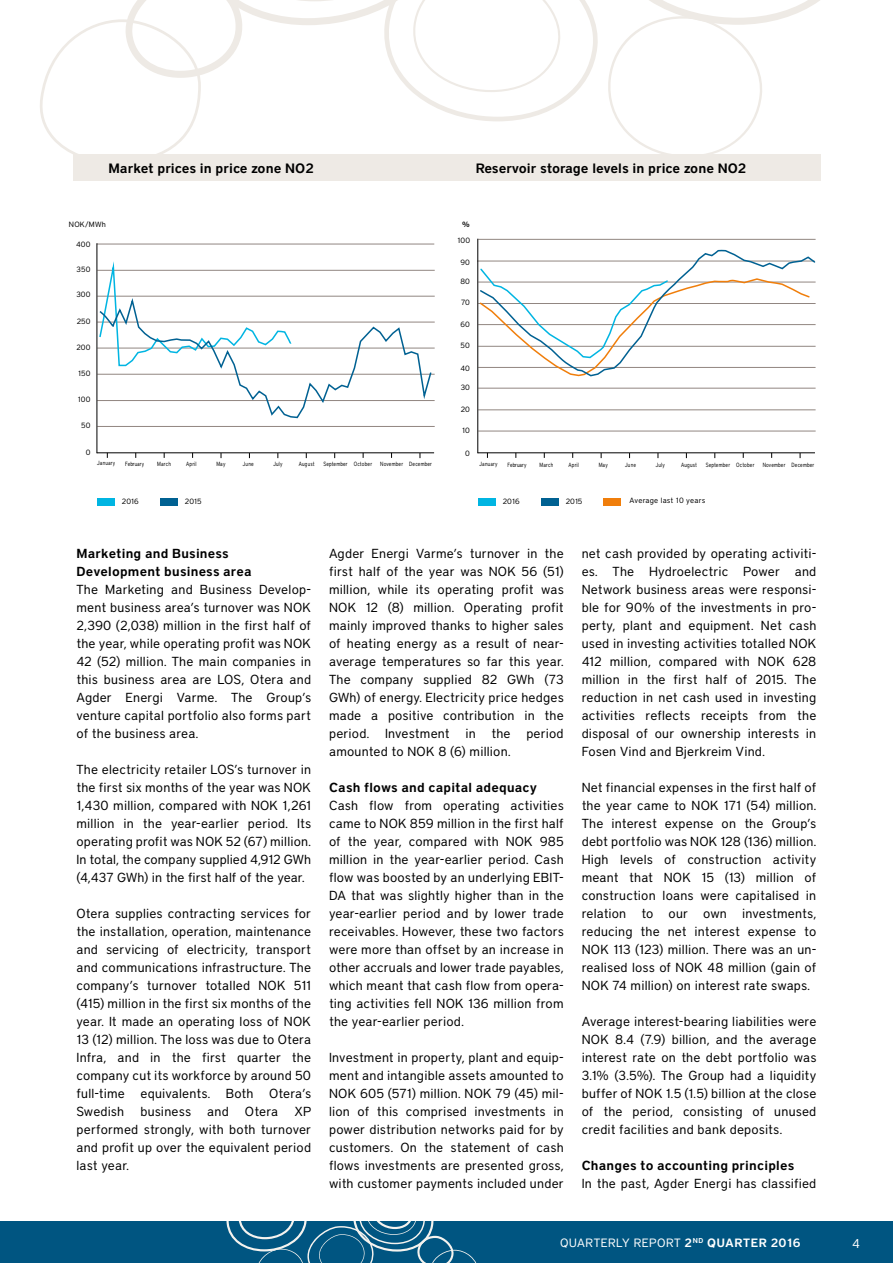
<style>
.page{position:relative;width:893px;height:1263px;background:#fff}
.page>*{position:absolute;margin:0;border:0;box-sizing:border-box;transform-origin:0 0}
.t1{font:600 13.5px "District";color:#000}
.t2{font:13.05px/18px "District";letter-spacing:.015em;color:#000;text-align:justify}
.t3{font:600 13.05px/18px "District";letter-spacing:.015em;color:#000}
.t4{font:12.75px "District";color:#fff}
.t5{font:12px "District";letter-spacing:.05em;color:#fff}
.t6{font:7.65px "District";letter-spacing:.02em;color:#000}
.t7{font:600 7.65px "District";color:#000}
.t8{font:6px "District";letter-spacing:.03em;color:#000;scale:.8 1}
.t9{font:6px "District";color:#000;scale:.8 1}
.s1{font-weight:600}
</style>
<div class="page">
<div style="left:0;top:1221px;width:893px;height:42px;background:#005581"></div>
<svg style="left:226px;top:1221px;width:251px;height:42px"></svg>
<svg style="left:40px;top:0;width:781px;height:164px"></svg>
<hr style="left:97px;top:452px;width:337px;height:1px;background:#000">
<hr style="left:478px;top:452px;width:337px;height:1px;background:#000">
<hr style="left:97px;top:296px;width:338px;height:1px;background:#918681">
<hr style="left:97px;top:322px;width:338px;height:1px;background:#918681">
<hr style="left:97px;top:270px;width:338px;height:1px;background:#918681">
<hr style="left:97px;top:244px;width:337px;height:1px;background:#918681">
<hr style="left:478px;top:239px;width:338px;height:1px;background:#918681">
<hr style="left:97px;top:400px;width:338px;height:1px;background:#918681">
<hr style="left:478px;top:410px;width:338px;height:1px;background:#918681">
<hr style="left:97px;top:348px;width:338px;height:1px;background:#918681">
<hr style="left:97px;top:374px;width:338px;height:1px;background:#918681">
<hr style="left:478px;top:388px;width:338px;height:1px;background:#918681">
<hr style="left:97px;top:426px;width:338px;height:1px;background:#918681">
<hr style="left:478px;top:431px;width:338px;height:1px;background:#918681">
<hr style="left:97px;top:243px;width:1px;height:210px;background:#000">
<hr style="left:477px;top:239px;width:1px;height:214px;background:#000">
<div style="left:97px;top:498px;width:17px;height:8px;background:#00b5e2"></div>
<div style="left:478px;top:498px;width:17px;height:8px;background:#00b5e2"></div>
<div style="left:160px;top:498px;width:17px;height:8px;background:#006192"></div>
<div style="left:541px;top:498px;width:17px;height:8px;background:#006192"></div>
<div style="left:604px;top:498px;width:17px;height:8px;background:#f07e0b"></div>
<svg style="left:478px;top:248px;width:338px;height:129px"></svg>
<svg style="left:98px;top:261px;width:335px;height:158px"></svg>
<div style="left:73px;top:155px;width:747px;height:26px;background:#eeeae5"></div>
<p class="t1" style="left:108px;top:160px;width:207px">Market prices in price zone NO2</p>
<p class="t1" style="left:476px;top:160px;width:272px">Reservoir storage levels in price zone NO2</p>
<p class="t6" style="left:69px;top:220px;width:38px">NOK/MWh</p>
<p class="t6" style="left:77px;top:265px;width:16px">350</p>
<p class="t6" style="left:76px;top:290px;width:16px">300</p>
<p class="t6" style="left:77px;top:316px;width:15px">250</p>
<p class="t6" style="left:76px;top:343px;width:16px">200</p>
<p class="t6" style="left:78px;top:369px;width:14px">150</p>
<p class="t6" style="left:78px;top:395px;width:14px">100</p>
<p class="t6" style="left:81px;top:421px;width:11px">50</p>
<p class="t6" style="left:76px;top:239px;width:16px">400</p>
<p class="t6" style="left:86px;top:447px;width:6px">0</p>
<p class="t7" style="left:462px;top:220px;width:9px">%</p>
<p class="t6" style="left:460px;top:257px;width:11px">90</p>
<p class="t6" style="left:457px;top:236px;width:14px">100</p>
<p class="t6" style="left:460px;top:277px;width:11px">80</p>
<p class="t6" style="left:461px;top:298px;width:10px">70</p>
<p class="t6" style="left:460px;top:320px;width:11px">60</p>
<p class="t6" style="left:461px;top:341px;width:11px">50</p>
<p class="t6" style="left:460px;top:364px;width:11px">40</p>
<p class="t6" style="left:461px;top:383px;width:11px">30</p>
<p class="t6" style="left:461px;top:404px;width:11px">20</p>
<p class="t6" style="left:462px;top:426px;width:9px">10</p>
<p class="t6" style="left:465px;top:448px;width:6px">0</p>
<p class="t8" style="left:97px;top:460px;width:24px">January</p>
<p class="t9" style="left:125px;top:460px;width:25px">February</p>
<p class="t8" style="left:157px;top:460px;width:19px">March</p>
<p class="t8" style="left:186px;top:460px;width:15px">April</p>
<p class="t8" style="left:216px;top:460px;width:13px">May</p>
<p class="t8" style="left:243px;top:460px;width:15px">June</p>
<p class="t8" style="left:273px;top:460px;width:13px">July</p>
<p class="t8" style="left:299px;top:460px;width:21px">August</p>
<p class="t8" style="left:323px;top:460px;width:62px">September October</p>
<p class="t8" style="left:380px;top:460px;width:66px">November December</p>
<p class="t8" style="left:480px;top:460px;width:24px">January</p>
<p class="t9" style="left:507px;top:461px;width:25px">February</p>
<p class="t8" style="left:540px;top:461px;width:19px">March</p>
<p class="t8" style="left:569px;top:461px;width:15px">April</p>
<p class="t8" style="left:599px;top:461px;width:13px">May</p>
<p class="t8" style="left:625px;top:461px;width:15px">June</p>
<p class="t8" style="left:656px;top:461px;width:13px">July</p>
<p class="t8" style="left:681px;top:461px;width:21px">August</p>
<p class="t8" style="left:706px;top:461px;width:62px">September October</p>
<p class="t8" style="left:763px;top:461px;width:66px">November December</p>
<p class="t6" style="left:122px;top:497px;width:18px">2016</p>
<p class="t6" style="left:185px;top:497px;width:18px">2015</p>
<p class="t6" style="left:503px;top:497px;width:18px">2016</p>
<p class="t6" style="left:566px;top:497px;width:18px">2015</p>
<p class="t6" style="left:629px;top:496px;width:77px">Average last 10 years</p>
<p class="t3" style="left:76px;top:544px;width:177px">Marketing and Business<br>Development business area</p>
<p class="t2" style="left:76px;top:580px;width:236px">The Marketing and Business Develop&shy;ment business area’s turnover was NOK 2,390 (2,038) million in the first half of the year, while operating profit was NOK 42 (52) million. The main companies in this business area are LOS, Otera and Agder Energi Varme. The Group’s venture capital portfolio also forms part of the business area.</p>
<p class="t2" style="left:76px;top:760px;width:236px">The electricity retailer LOS’s turnover in the first six months of the year was NOK 1,430 million, compared with NOK 1,261 million in the year-earlier period. Its operating profit was NOK 52 (67) million.<br>In total, the company supplied 4,912 GWh (4,437 GWh) in the first half of the year.</p>
<p class="t2" style="left:76px;top:904px;width:236px">Otera supplies contracting services for the installation, operation, maintenance and servicing of electricity, transport and communications infrastructure. The company’s turnover totalled NOK 511 (415) million in the first six months of the year. It made an operating loss of NOK 13 (12) million. The loss was due to Otera Infra, and in the first quarter the company cut its workforce by around 50 full-time equivalents. Both Otera’s Swedish business and Otera XP performed strongly, with both turnover and profit up over the equivalent period last year.</p>
<p class="t2" style="left:329px;top:544px;width:236px">Agder Energi Varme’s turnover in the first half of the year was NOK 56 (51) million, while its operating profit was NOK 12 (8) million. Operating profit mainly improved thanks to higher sales of heating energy as a result of near&shy;average temperatures so far this year.<br>The company supplied 82 GWh (73<br>GWh) of energy. Electricity price hedges made a positive contribution in the period. Investment in the period amounted to NOK 8 (6) million.</p>
<p class="t3" style="left:329px;top:778px;width:210px">Cash flows and capital adequacy</p>
<p class="t2" style="left:329px;top:796px;width:236px">Cash flow from operating activities came to NOK 859 million in the first half of the year, compared with NOK 985 million in the year-earlier period. Cash flow was boosted by an underlying EBIT-DA that was slightly higher than in the year-earlier period and by lower trade receivables. However, these two factors were more than offset by an increase in other accruals and lower trade payables, which meant that cash flow from opera&shy;ting activities fell NOK 136 million from the year-earlier period.</p>
<p class="t2" style="left:329px;top:1048px;width:236px">Investment in property, plant and equip&shy;ment and intangible assets amounted to NOK 605 (571) million. NOK 79 (45) mil&shy;lion of this comprised investments in power distribution networks paid for by customers. On the statement of cash flows investments are presented gross, with customer payments included under</p>
<p class="t2" style="left:582px;top:544px;width:236px">net cash provided by operating activiti&shy;es. The Hydroelectric Power and Network business areas were responsi&shy;ble for 90% of the investments in pro&shy;perty, plant and equipment. Net cash used in investing activities totalled NOK 412 million, compared with NOK 628 million in the first half of 2015. The reduction in net cash used in investing activities reflects receipts from the disposal of our ownership interests in Fosen Vind and Bjerkreim Vind.</p>
<p class="t2" style="left:582px;top:778px;width:236px">Net financial expenses in the first half of the year came to NOK 171 (54) million.<br>The interest expense on the Group’s debt portfolio was NOK 128 (136) million.<br>High levels of construction activity meant that NOK 15 (13) million of construction loans were capitalised in relation to our own investments, reducing the net interest expense to NOK 113 (123) million. There was an un&shy;realised loss of NOK 48 million (gain of NOK 74 million) on interest rate swaps.</p>
<p class="t2" style="left:582px;top:1012px;width:236px">Average interest-bearing liabilities were NOK 8.4 (7.9) billion, and the average interest rate on the debt portfolio was 3.1% (3.5%). The Group had a liquidity buffer of NOK 1.5 (1.5) billion at the close of the period, consisting of unused credit facilities and bank deposits.</p>
<p class="t3" style="left:582px;top:1156px;width:214px">Changes to accounting principles</p>
<p class="t2" style="left:582px;top:1174px;width:236px">In the past, Agder Energi has classified</p>
<p class="t5" style="left:560px;top:1236px;width:242px">QUARTERLY REPORT <span class="s1">2</span><sup>ND</sup> <span class="s1">QUARTER 2016</span></p>
<p class="t4" style="left:852px;top:1236px;width:9px">4</p>
</div>
